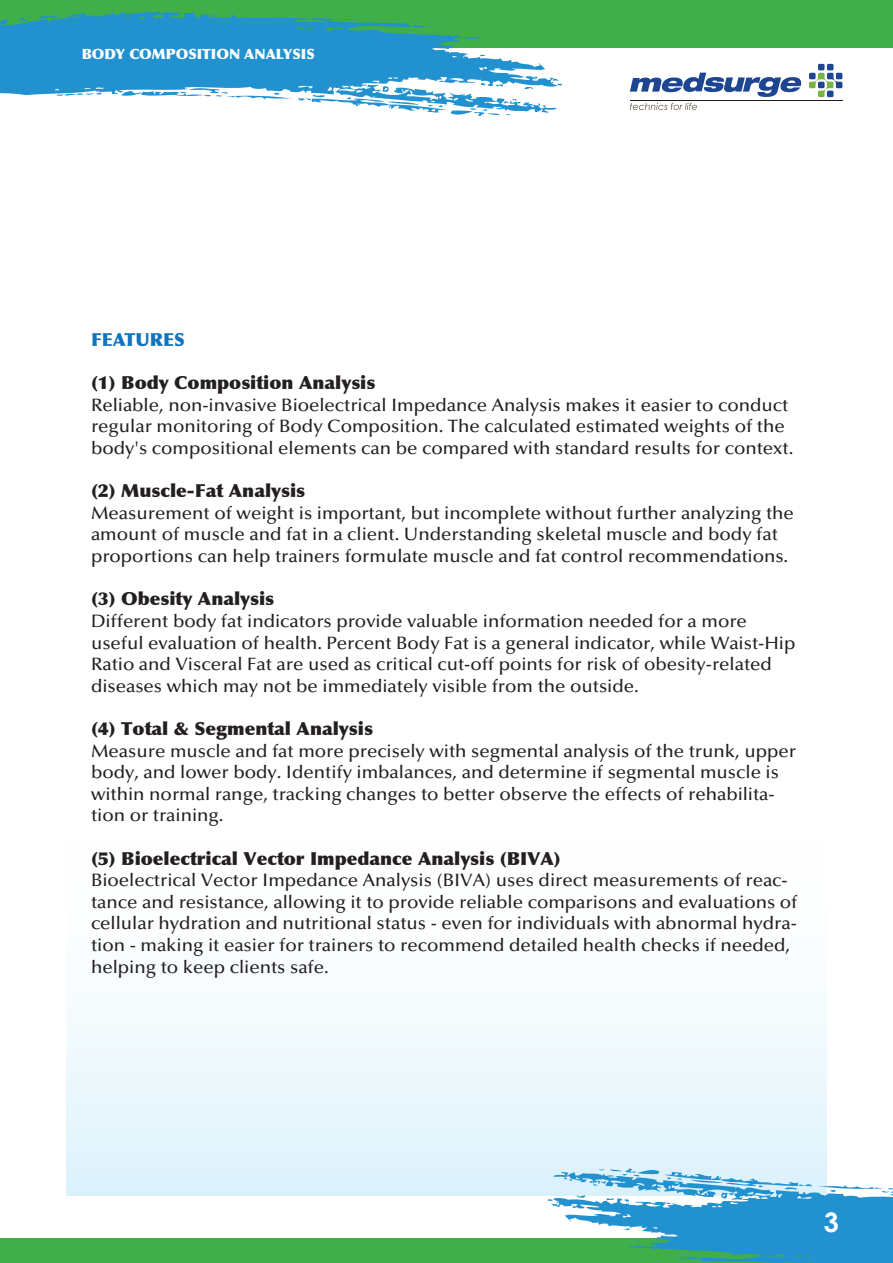
<style>
.page{position:relative;width:893px;height:1263px;background:#fff}
.page>*{position:absolute;margin:0;border:0;box-sizing:border-box;transform-origin:0 0}
.t1{font:700 27px "Century Gothic";color:#fff}
.t2{font:500 18px/21.6px "Optima LT Std";color:#231f20;scale:1.04 1}
.t3{font:900 18px "Optima LT Std";color:#231f20;scale:1.04 1}
.t4{font:900 18px "Optima LT Std";color:#1074bc}
.t5{font:900 14.25px "Optima LT Std";color:#fff}
</style>
<div class="page">
<div style="left:67px;top:837px;width:759px;height:358px;background:linear-gradient(to bottom,#fff,#dff3fc)"></div>
<div style="left:0;top:0;width:892px;height:48px;background:#40ae49"></div>
<div style="left:0;top:1239px;width:892px;height:24px;background:#40ae49"></div>
<svg style="left:809px;top:64px;width:33px;height:33px"></svg>
<svg style="left:630px;top:103px;width:67px;height:7px"></svg>
<svg style="left:630px;top:73px;width:171px;height:24px"></svg>
<svg style="left:0;top:11px;width:559px;height:102px;fill:#2291d0"></svg>
<svg style="left:211px;top:14px;width:7px;height:3px"></svg>
<svg style="left:410px;top:24px;width:23px;height:6px"></svg>
<svg style="left:480px;top:54px;width:6px;height:2px"></svg>
<svg style="left:121px;top:83px;width:395px;height:33px"></svg>
<svg style="left:548px;top:1168px;width:344px;height:95px"></svg>
<p class="t5" style="left:82px;top:45px;width:235px">BODY COMPOSITION ANALYSIS</p>
<p class="t4" style="left:91px;top:329px;width:95px">FEATURES</p>
<p class="t3" style="left:91px;top:372px;width:275px">(1) Body Composition Analysis</p>
<p class="t2" style="left:91px;top:394px;width:677px">Reliable, non-invasive Bioelectrical Impedance Analysis makes it easier to conduct regular monitoring of Body Composition. The calculated estimated weights of the body's compositional elements can be compared with standard results for context.</p>
<p class="t3" style="left:91px;top:480px;width:207px">(2) Muscle-Fat Analysis</p>
<p class="t2" style="left:91px;top:502px;width:677px">Measurement of weight is important, but incomplete without further analyzing the amount of muscle and fat in a client. Understanding skeletal muscle and body fat proportions can help trainers formulate muscle and fat control recommendations.</p>
<p class="t3" style="left:91px;top:588px;width:178px">(3) Obesity Analysis</p>
<p class="t2" style="left:91px;top:610px;width:679px">Different body fat indicators provide valuable information needed for a more useful evaluation of health. Percent Body Fat is a general indicator, while Waist-Hip Ratio and Visceral Fat are used as critical cut-off points for risk of obesity-related diseases which may not be immediately visible from the outside.</p>
<p class="t3" style="left:91px;top:718px;width:273px">(4) Total &amp; Segmental Analysis</p>
<p class="t2" style="left:91px;top:740px;width:679px">Measure muscle and fat more precisely with segmental analysis of the trunk, upper body, and lower body. Identify imbalances, and determine if segmental muscle is within normal range, tracking changes to better observe the effects of rehabilita&shy;tion or training.</p>
<p class="t3" style="left:91px;top:847px;width:453px">(5) Bioelectrical Vector Impedance Analysis (BIVA)</p>
<p class="t2" style="left:91px;top:870px;width:681px">Bioelectrical Vector Impedance Analysis (BIVA) uses direct measurements of reac&shy;tance and resistance, allowing it to provide reliable comparisons and evaluations of cellular hydration and nutritional status - even for individuals with abnormal hydra&shy;tion - making it easier for trainers to recommend detailed health checks if needed, helping to keep clients safe.</p>
<h1 class="t1" style="left:824px;top:1202px;width:17px">3</h1>
</div>
